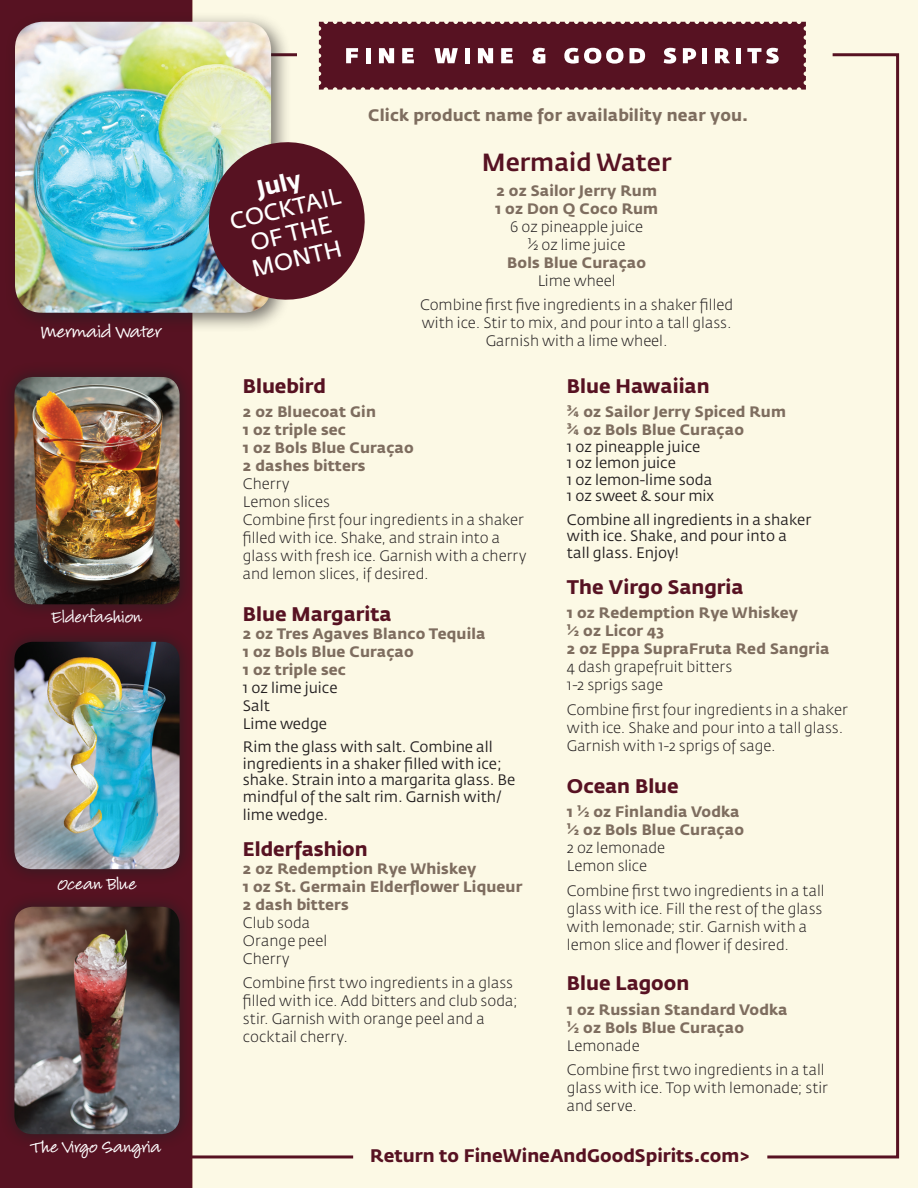
<style>
.page{position:relative;width:918px;height:1188px;background:#fff}
.page>*{position:absolute;margin:0;border:0;box-sizing:border-box;transform-origin:0 0}
.t1{font:500 24.6px "Fedra Sans Std";color:#571222}
.t2{font:600 23.25px/25.5px "Fedra Sans Std";color:#fff;text-align:center}
.t3{font:21px "Louisiana";letter-spacing:.01em;color:#fff}
.t4{font:700 19.5px "Fedra Sans Std";color:#571222}
.t5{font:19.5px "Louisiana";letter-spacing:.01em;color:#fff}
.t6{font:700 18px "Fedra Sans Std";color:#571222}
.t7{font:700 16.5px "Fedra Sans Std";letter-spacing:.01em;color:#7e6d5f}
.t8{font:300 15px/18px "Fedra Sans Std";color:#231f20}
.t9{font:700 15px/18px "Fedra Sans Std";letter-spacing:.01em;color:#7e6d5f}
.t10{font:15px/16.5px "Fedra Sans Std";color:#231f20}
.s1{font-weight:700}
.s2{font-weight:300;color:#231f20}
</style>
<div class="page">
<div style="left:0;top:0;width:193px;height:1188px;background:#571222"></div>
<div style="left:193px;top:0;width:725px;height:1188px;background:#fcf9e5"></div>
<div style="left:0;top:892px;width:194px;height:257px;background:#231f20;opacity:.75"></div>
<img style="left:14px;top:907px;width:166px;height:227px">
<div style="left:0;top:627px;width:194px;height:257px;background:#231f20;opacity:.75"></div>
<img style="left:14px;top:642px;width:166px;height:227px">
<svg style="left:767px;top:53px;width:133px;height:1106px"></svg>
<div style="left:0;top:362px;width:194px;height:257px;background:#231f20;opacity:.75"></div>
<img style="left:14px;top:377px;width:166px;height:227px">
<div style="left:5px;top:11px;width:286px;height:322px;background:#231f20;opacity:.62"></div>
<img style="left:15px;top:22px;width:256px;height:291px">
<svg style="left:201px;top:134px;width:164px;height:174px;background:#7c535a"></svg>
<svg style="left:319px;top:22px;width:487px;height:68px;background:#6a2d3b"></svg>
<p class="t3" style="left:41px;top:321px;width:123px">Mermaid Water</p>
<p class="t5" style="left:52px;top:608px;width:92px">Elderfashion</p>
<p class="t5" style="left:58px;top:874px;width:80px">Ocean Blue</p>
<p class="t5" style="left:33px;top:1138px;width:130px">The Virgo Sangria</p>
<p class="t2" style="left:221px;top:185px;width:114px;rotate:-14deg"><span class="s1">July<br></span>COCKTAIL</p>
<p class="t2" style="left:248px;top:231px;width:84px;rotate:-14deg">OF THE</p>
<p class="t2" style="left:249px;top:257px;width:93px;rotate:-14deg">MONTH</p>
<p class="t7" style="left:368px;top:104px;width:382px">Click product name for availability near you.</p>
<p class="t1" style="left:482px;top:147px;width:191px">Mermaid Water</p>
<p class="t9" style="left:496px;top:181px;width:162px">2 oz Sailor Jerry Rum</p>
<p class="t9" style="left:495px;top:199px;width:165px">1 oz Don Q Coco Rum</p>
<p class="t8" style="left:510px;top:218px;width:134px">6 oz pineapple juice</p>
<p class="t8" style="left:528px;top:236px;width:99px">½ oz lime juice</p>
<p class="t9" style="left:507px;top:253px;width:140px">Bols Blue Curaçao</p>
<p class="t8" style="left:538px;top:272px;width:80px">Lime wheel</p>
<p class="t8" style="left:420px;top:296px;width:315px">Combine first five ingredients in a shaker filled</p>
<p class="t8" style="left:422px;top:314px;width:311px;text-align:center">with ice. Stir to mix, and pour into a tall glass.<br>Garnish with a lime wheel.</p>
<p class="t4" style="left:243px;top:373px;width:84px">Bluebird</p>
<p class="t9" style="left:243px;top:403px;width:172px">2 oz Bluecoat Gin<br>1 oz triple sec<br>1 oz Bols Blue Curaçao<br>2 dashes bitters<br><span class="s2">Cherry<br>Lemon slices</span></p>
<p class="t8" style="left:243px;top:511px;width:285px">Combine first four ingredients in a shaker filled with ice. Shake, and strain into a glass with fresh ice. Garnish with a cherry and lemon slices, if desired.</p>
<p class="t4" style="left:243px;top:601px;width:150px">Blue Margarita</p>
<p class="t9" style="left:243px;top:624px;width:244px">2 oz Tres Agaves Blanco Tequila</p>
<p class="t9" style="left:243px;top:642px;width:172px">1 oz Bols Blue Curaçao</p>
<p class="t9" style="left:243px;top:660px;width:105px">1 oz triple sec</p>
<p class="t10" style="left:243px;top:679px;width:96px">1 oz lime juice</p>
<p class="t10" style="left:243px;top:697px;width:29px">Salt</p>
<p class="t10" style="left:243px;top:715px;width:86px">Lime wedge</p>
<p class="t10" style="left:243px;top:739px;width:274px">Rim the glass with salt. Combine all ingredients in a shaker filled with ice; shake. Strain into a margarita glass. Be mindful of the salt rim. Garnish with/</p>
<p class="t10" style="left:243px;top:806px;width:87px">lime wedge.</p>
<p class="t4" style="left:243px;top:836px;width:126px">Elderfashion</p>
<p class="t9" style="left:243px;top:859px;width:235px">2 oz Redemption Rye Whiskey</p>
<p class="t9" style="left:243px;top:877px;width:281px">1 oz St. Germain Elderflower Liqueur</p>
<p class="t9" style="left:243px;top:895px;width:107px">2 dash bitters</p>
<p class="t8" style="left:243px;top:914px;width:69px">Club soda</p>
<p class="t8" style="left:243px;top:932px;width:86px">Orange peel</p>
<p class="t8" style="left:243px;top:950px;width:48px">Cherry</p>
<p class="t8" style="left:243px;top:974px;width:276px">Combine first two ingredients in a glass filled with ice. Add bitters and club soda; stir. Garnish with orange peel and a cocktail cherry.</p>
<p class="t4" style="left:567px;top:373px;width:144px">Blue Hawaiian</p>
<p class="t9" style="left:567px;top:403px;width:221px">¾ oz Sailor Jerry Spiced Rum</p>
<p class="t9" style="left:567px;top:421px;width:179px">¾ oz Bols Blue Curaçao</p>
<p class="t10" style="left:567px;top:439px;width:135px">1 oz pineapple juice</p>
<p class="t10" style="left:567px;top:455px;width:110px">1 oz lemon juice</p>
<p class="t10" style="left:567px;top:472px;width:147px">1 oz lemon-lime soda</p>
<p class="t10" style="left:567px;top:488px;width:149px">1 oz sweet &amp; sour mix</p>
<p class="t10" style="left:567px;top:511px;width:246px">Combine all ingredients in a shaker</p>
<p class="t10" style="left:567px;top:528px;width:221px">with ice. Shake, and pour into a</p>
<p class="t10" style="left:567px;top:544px;width:114px">tall glass. Enjoy!</p>
<p class="t4" style="left:567px;top:574px;width:178px">The Virgo Sangria</p>
<p class="t9" style="left:567px;top:604px;width:233px">1 oz Redemption Rye Whiskey</p>
<p class="t9" style="left:567px;top:622px;width:99px">½ oz Licor 43</p>
<p class="t9" style="left:567px;top:640px;width:264px">2 oz Eppa SupraFruta Red Sangria</p>
<p class="t8" style="left:567px;top:658px;width:167px">4 dash grapefruit bitters</p>
<p class="t8" style="left:567px;top:676px;width:98px">1-2 sprigs sage</p>
<p class="t8" style="left:567px;top:701px;width:282px">Combine first four ingredients in a shaker with ice. Shake and pour into a tall glass.<br>Garnish with 1-2 sprigs of sage.</p>
<p class="t4" style="left:567px;top:773px;width:113px">Ocean Blue</p>
<p class="t9" style="left:567px;top:803px;width:174px">1 ½ oz Finlandia Vodka</p>
<p class="t9" style="left:567px;top:821px;width:179px">½ oz Bols Blue Curaçao</p>
<p class="t8" style="left:567px;top:839px;width:100px">2 oz lemonade</p>
<p class="t8" style="left:567px;top:857px;width:82px">Lemon slice</p>
<p class="t8" style="left:567px;top:882px;width:259px">Combine first two ingredients in a tall glass with ice. Fill the rest of the glass with lemonade; stir. Garnish with a lemon slice and flower if desired.</p>
<p class="t4" style="left:567px;top:970px;width:124px">Blue Lagoon</p>
<p class="t9" style="left:567px;top:1000px;width:222px">1 oz Russian Standard Vodka</p>
<p class="t9" style="left:567px;top:1018px;width:179px">½ oz Bols Blue Curaçao</p>
<p class="t8" style="left:567px;top:1037px;width:74px">Lemonade</p>
<p class="t8" style="left:567px;top:1061px;width:262px">Combine first two ingredients in a tall glass with ice. Top with lemonade; stir and serve.</p>
<p class="t6" style="left:370px;top:1144px;width:381px">Return to FineWineAndGoodSpirits.com&gt;</p>
</div>
